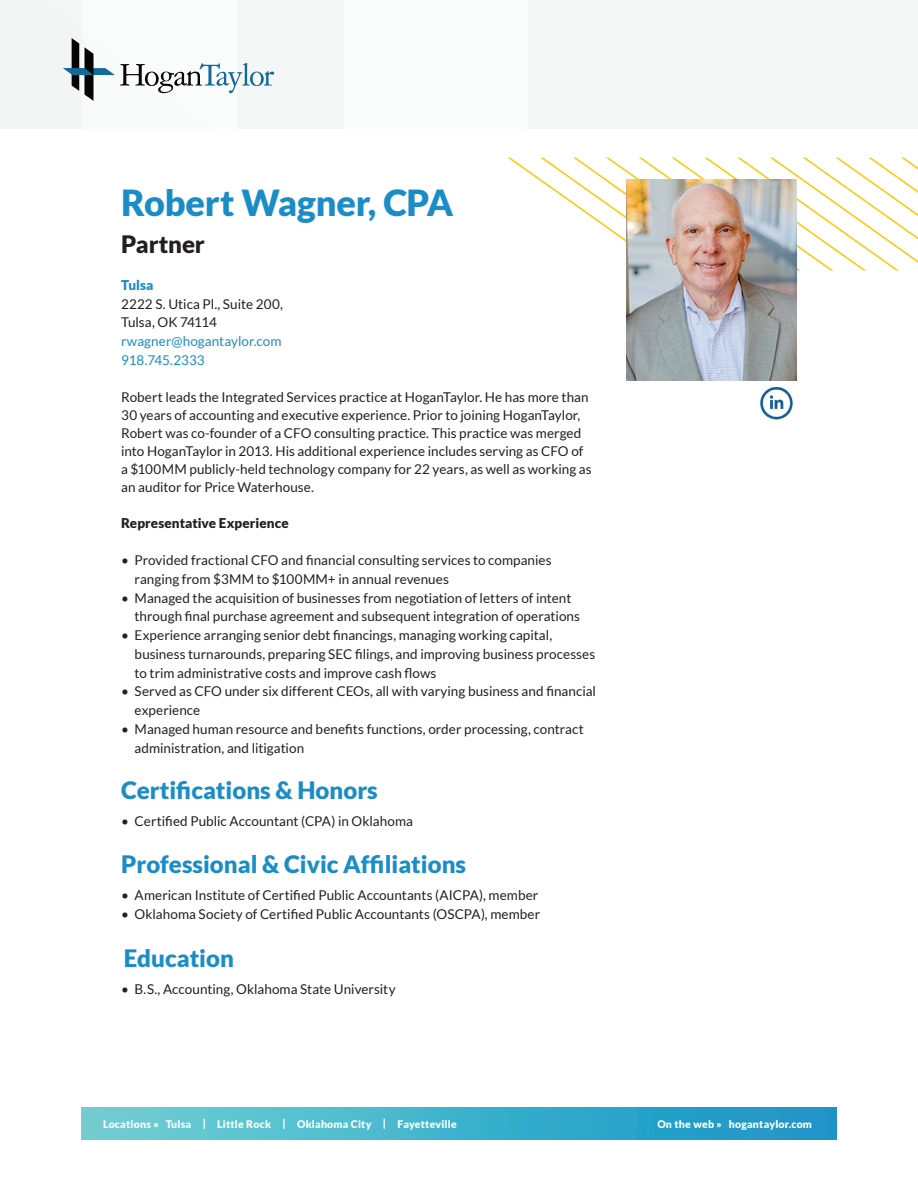
<style>
.page{position:relative;width:918px;height:1188px;background:#fff}
.page>*{position:absolute;margin:0;border:0;box-sizing:border-box;transform-origin:0 0}
.t1{font:900 36px "Lato";letter-spacing:-.005em;color:#1b8dc6}
.t2{font:900 24px "Lato";color:#1b8dc6}
.t3{font:900 24px "Lato";letter-spacing:-.005em;color:#231f20}
.t4{font:13.5px/18.8px "Lato";color:#231f20}
.t5{font:13.5px/18.8px "Lato";letter-spacing:.005em;color:#1b8dc6}
.t6{font:900 13.5px "Lato";letter-spacing:.005em;color:#231f20}
.t7{font:900 13.5px "Lato";letter-spacing:.005em;color:#1b8dc6}
.t8{font:900 10.5px "Lato";letter-spacing:.02em;color:#fff}
</style>
<div class="page">
<img style="left:81px;top:1107px;width:756px;height:33px">
<img style="left:507px;top:157px;width:411px;height:121px">
<img style="left:627px;top:179px;width:170px;height:201px">
<img style="left:760px;top:386px;width:33px;height:34px">
<svg style="left:63px;top:38px;width:211px;height:63px"></svg>
<h1 class="t1" style="left:121px;top:181px;width:334px">Robert Wagner, CPA</h1>
<h2 class="t3" style="left:121px;top:230px;width:85px">Partner</h2>
<p class="t7" style="left:121px;top:277px;width:34px">Tulsa</p>
<p class="t4" style="left:121px;top:294px;width:163px">2222 S. Utica Pl., Suite 200,<br>Tulsa, OK 74114</p>
<p class="t5" style="left:121px;top:332px;width:162px">rwagner@hogantaylor.com<br>918.745.2333</p>
<p class="t4" style="left:121px;top:388px;width:472px;line-height:18px">Robert leads the Integrated Services practice at HoganTaylor. He has more than 30 years of accounting and executive experience. Prior to joining HoganTaylor, Robert was co-founder of a CFO consulting practice. This practice was merged into HoganTaylor in 2013. His additional experience includes serving as CFO of a $100MM publicly-held technology company for 22 years, as well as working as an auditor for Price Waterhouse.</p>
<p class="t6" style="left:121px;top:516px;width:169px">Representative Experience</p>
<p class="t4" style="left:135px;top:551px;width:419px;text-indent:-14px">• Provided fractional CFO and financial consulting services to companies ranging from $3MM to $100MM+ in annual revenues</p>
<p class="t4" style="left:135px;top:588px;width:447px;text-indent:-14px">• Managed the acquisition of businesses from negotiation of letters of intent through final purchase agreement and subsequent integration of operations</p>
<p class="t4" style="left:135px;top:626px;width:462px;text-indent:-14px">• Experience arranging senior debt financings, managing working capital, business turnarounds, preparing SEC filings, and improving business processes to trim administrative costs and improve cash flows</p>
<p class="t4" style="left:135px;top:682px;width:463px;text-indent:-14px">• Served as CFO under six different CEOs, all with varying business and financial experience</p>
<p class="t4" style="left:135px;top:720px;width:451px;text-indent:-14px">• Managed human resource and benefits functions, order processing, contract administration, and litigation</p>
<h2 class="t2" style="left:121px;top:777px;width:258px">Certifications &amp; Honors</h2>
<p class="t4" style="left:121px;top:812px;width:293px">• Certified Public Accountant (CPA) in Oklahoma</p>
<h2 class="t2" style="left:121px;top:850px;width:347px">Professional &amp; Civic Affiliations</h2>
<p class="t4" style="left:121px;top:886px;width:419px">• American Institute of Certified Public Accountants (AICPA), member</p>
<p class="t4" style="left:121px;top:905px;width:421px">• Oklahoma Society of Certified Public Accountants (OSCPA), member</p>
<h2 class="t2" style="left:124px;top:944px;width:112px">Education</h2>
<p class="t4" style="left:121px;top:979px;width:276px">• B.S., Accounting, Oklahoma State University</p>
<p class="t8" style="left:103px;top:1118px;width:355px">Locations » Tulsa | Little Rock | Oklahoma City | Fayetteville</p>
<p class="t8" style="left:657px;top:1118px;width:156px">On the web » hogantaylor.com</p>
</div>
